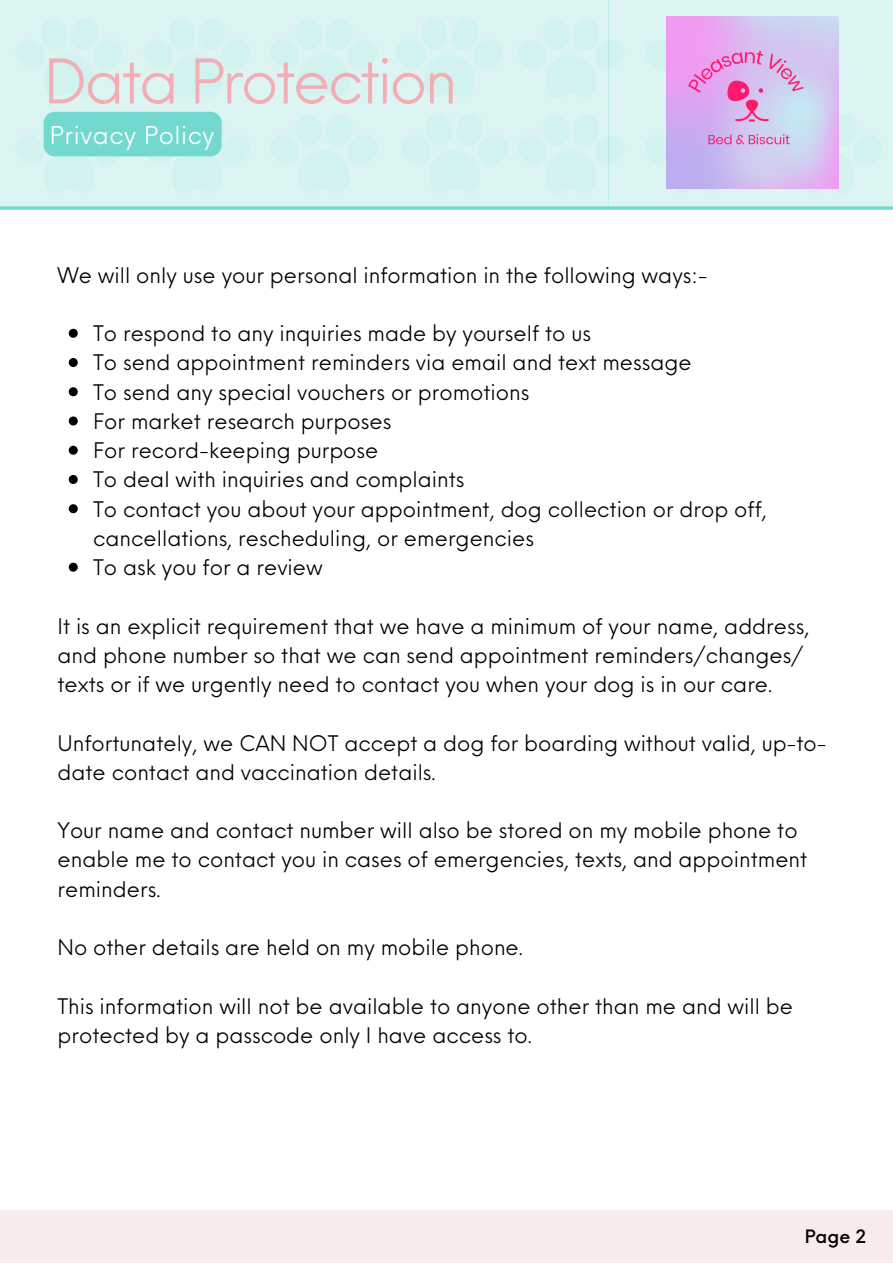
<style>
.page{position:relative;width:893px;height:1264px;background:#fff}
.page>*{position:absolute;margin:0;border:0;box-sizing:border-box;transform-origin:0 0}
.t1{font:60px "Neue Einstellung";letter-spacing:-.05em;color:#f2aeb4}
.t2{font:24px "Neue Einstellung";letter-spacing:.025em;color:#fff}
.t3{font:21px/29.2px "Neue Einstellung";color:#000}
.t4{font:500 18px "Neue Einstellung";color:#000}
</style>
<div class="page">
<svg style="left:69px;top:329px;width:9px;height:9px"></svg>
<svg style="left:69px;top:358px;width:9px;height:9px"></svg>
<svg style="left:69px;top:387px;width:9px;height:9px"></svg>
<svg style="left:69px;top:416px;width:9px;height:9px"></svg>
<svg style="left:69px;top:446px;width:9px;height:9px"></svg>
<svg style="left:69px;top:475px;width:9px;height:9px"></svg>
<svg style="left:69px;top:504px;width:9px;height:9px"></svg>
<svg style="left:69px;top:562px;width:9px;height:9px"></svg>
<div style="left:0;top:1210px;width:892px;height:52px;background:#f8ebeb"></div>
<div style="left:0;top:0;width:608px;height:208px;background:#dcf5f3"></div>
<svg style="left:0;top:206px;width:892px;height:4px;background:#84ddd4"></svg>
<div style="left:608px;top:0;width:284px;height:208px;background:#dcf5f3"></div>
<svg style="left:838px;top:114px;width:1px;height:75px"></svg>
<div style="left:43px;top:112px;width:179px;height:45px;background:#73d9cf"></div>
<img style="left:666px;top:17px;width:172px;height:172px">
<p class="t1" style="left:44px;top:28px;width:415px">Data Protection</p>
<p class="t2" style="left:50px;top:114px;width:166px">Privacy Policy</p>
<p class="t3" style="left:57px;top:258px;width:651px">We will only use your personal information in the following ways:-</p>
<p class="t3" style="left:93px;top:317px;width:499px">To respond to any inquiries made by yourself to us</p>
<p class="t3" style="left:93px;top:346px;width:600px">To send appointment reminders via email and text message</p>
<p class="t3" style="left:93px;top:375px;width:437px">To send any special vouchers or promotions</p>
<p class="t3" style="left:93px;top:404px;width:299px">For market research purposes</p>
<p class="t3" style="left:93px;top:433px;width:287px">For record-keeping purpose</p>
<p class="t3" style="left:93px;top:463px;width:373px">To deal with inquiries and complaints</p>
<p class="t3" style="left:93px;top:492px;width:675px">To contact you about your appointment, dog collection or drop off, cancellations, rescheduling, or emergencies</p>
<p class="t3" style="left:93px;top:550px;width:231px">To ask you for a review</p>
<p class="t3" style="left:57px;top:609px;width:753px">It is an explicit requirement that we have a minimum of your name, address, and phone number so that we can send appointment reminders/changes/ texts or if we urgently need to contact you when your dog is in our care.</p>
<p class="t3" style="left:57px;top:726px;width:770px">Unfortunately, we CAN NOT accept a dog for boarding without valid, up-to&shy;date contact and vaccination details.</p>
<p class="t3" style="left:57px;top:813px;width:751px">Your name and contact number will also be stored on my mobile phone to enable me to contact you in cases of emergencies, texts, and appointment reminders.</p>
<p class="t3" style="left:57px;top:930px;width:467px">No other details are held on my mobile phone.</p>
<p class="t3" style="left:57px;top:989px;width:737px">This information will not be available to anyone other than me and will be protected by a passcode only I have access to.</p>
<p class="t4" style="left:804px;top:1220px;width:63px">Page 2</p>
</div>
